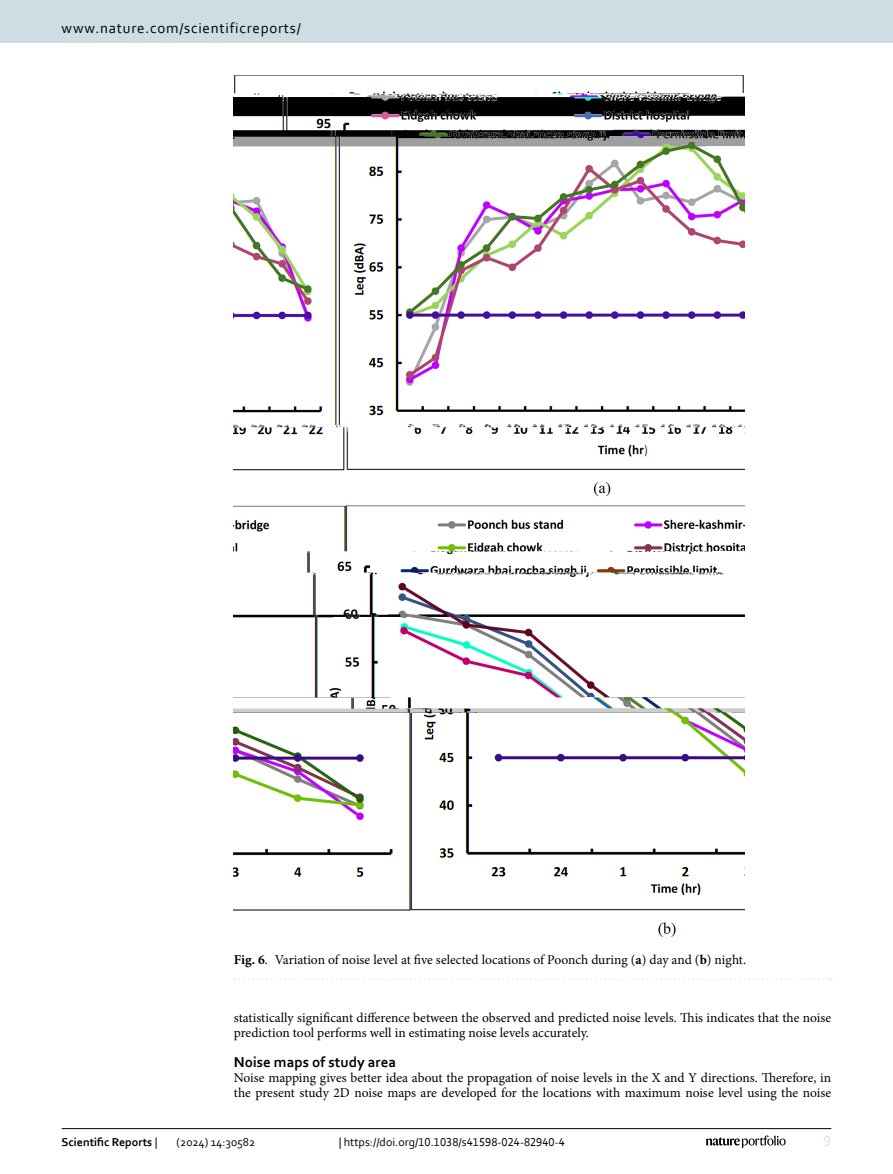
<style>
.page{position:relative;width:893px;height:1174px;background:#fff}
.page>*{position:absolute;margin:0;border:0;box-sizing:border-box;transform-origin:0 0}
.t1{font:15px "Corbel";letter-spacing:.05em;color:#000}
.t2{font:700 15px "Corbel";color:#000}
.t3{font:15px "Corbel";color:#d9e4eb}
.t4{font:13.5px/15px "Minion Pro";letter-spacing:-.005em;color:#000}
.t5{font:12px "Corbel";color:#000}
.t6{font:700 12px "Corbel";color:#000}
.s1{font-weight:700}
.s2{font-weight:400}
</style>
<div class="page">
<img style="left:234px;top:76px;width:510px;height:860px">
<svg style="left:235px;top:978px;width:597px;height:2px"></svg>
<hr style="left:62px;top:1128px;width:769px;height:1px;background:#000">
<svg style="left:706px;top:1135px;width:80px;height:12px"></svg>
<div style="left:0;top:0;width:893px;height:43px;background:#cedde4"></div>
<p class="t1" style="left:62px;top:18px;width:241px">www.nature.com/scientificreports/</p>
<p class="t4" style="left:234px;top:952px;width:514px"><span class="s1">Fig. 6</span>. Variation of noise level at five selected locations of Poonch during (<span class="s1">a</span>) day and (<span class="s1">b</span>) night.</p>
<p class="t4" style="left:234px;top:1010px;width:599px">statistically significant difference between the observed and predicted noise levels. This indicates that the noise prediction tool performs well in estimating noise levels accurately.</p>
<p class="t2" style="left:234px;top:1052px;width:164px">Noise maps of study area</p>
<p class="t4" style="left:234px;top:1070px;width:599px">Noise mapping gives better idea about the propagation of noise levels in the X and Y directions. Therefore, in the present study 2D noise maps are developed for the locations with maximum noise level using the noise</p>
<p class="t6" style="left:62px;top:1134px;width:97px">Scientific Reports <span class="s2">|</span></p>
<p class="t5" style="left:177px;top:1134px;width:80px">(2024) 14:30582</p>
<p class="t5" style="left:339px;top:1134px;width:228px">| https://doi.org/10.1038/s41598-024-82940-4</p>
<p class="t3" style="left:824px;top:1132px;width:9px">9</p>
</div>
